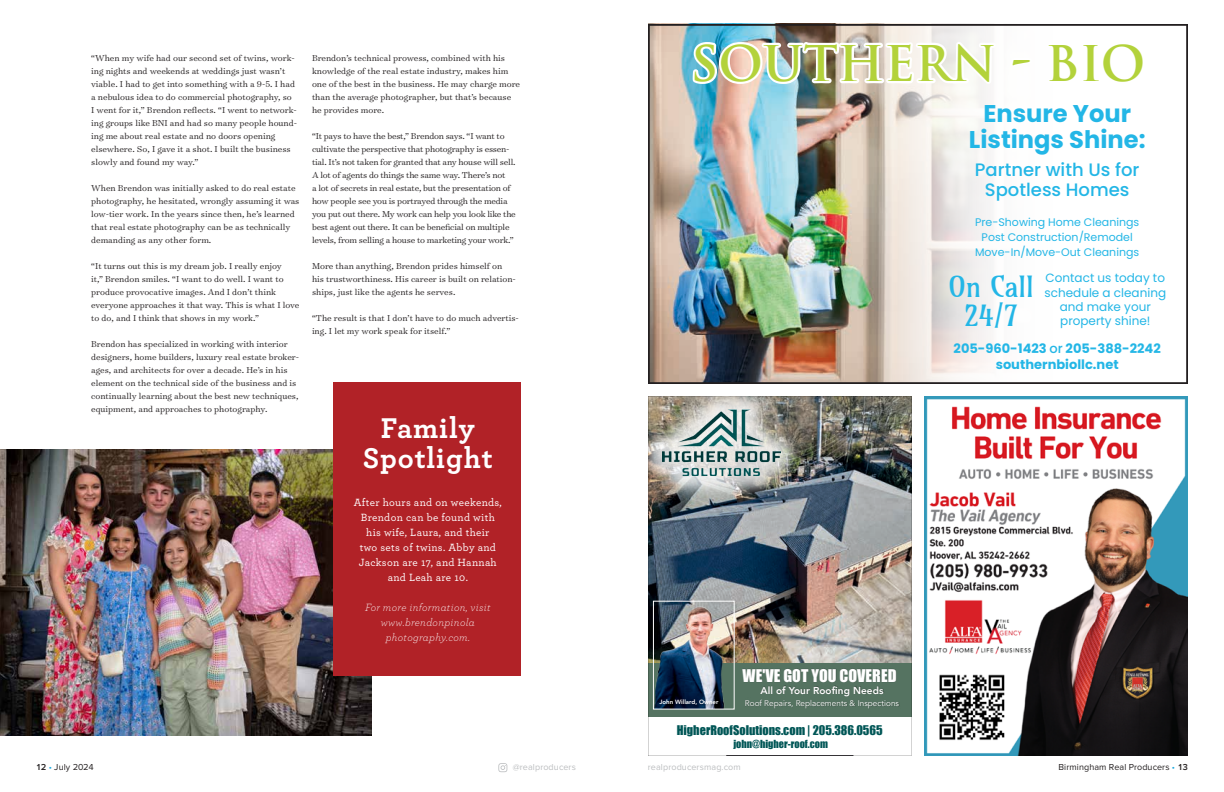
<style>
.page{position:relative;width:1224px;height:792px;background:#fff}
.page>*{position:absolute;margin:0;border:0;box-sizing:border-box;transform-origin:0 0}
.t1{font:700 48px "Trajan";color:#b3d23b}
.t2{font:700 30px/30px "Archer Pro";letter-spacing:.03em;color:#fff;text-align:center}
.t3{font:28px/28.8px "Amarante";color:#23b6e6;text-align:center}
.t4{font:700 24.2px/26px "Poppins";color:#23b6e6;text-align:center}
.t5{font:500 18px/20px "Poppins";color:#23b6e6;text-align:center}
.t6{font:16.1px "Impact";color:#fff}
.t7{font:700 13px/15.6px "Poppins";color:#23b6e6;text-align:center}
.t8{font:12.3px "Impact";color:#005656}
.t9{font:12px/14.4px "Poppins";color:#23b6e6;text-align:center}
.t10{font:500 11px/15px "Archer Pro";letter-spacing:.03em;color:#fff;text-align:center}
.t11{font:11px/15px "Poppins";color:#23b6e6;text-align:center}
.t12{font:italic 300 11px/15px "Archer Pro";letter-spacing:.03em;color:#fff;text-align:center}
.t13{font:10.2px "Impact";color:#005656}
.t14{font:800 10.1px "Avenir";color:#fff}
.t15{font:300 9.8px/13px "Surveyor Text";color:#231f20}
.t16{font:300 9.8px/13px "Surveyor Text";letter-spacing:-.02em;color:#231f20}
.t17{font:9px "Proxima Nova";letter-spacing:.01em;color:#231f20}
.t18{font:9px "Proxima Nova";letter-spacing:.01em;color:#bcbec0}
.t19{font:8.2px "Avenir";color:#fff}
.t20{font:800 6.2px "Avenir";color:#fff}
.s1{font-weight:500}
.s2{font-weight:600}
.s3{color:#19a8e0}
</style>
<div class="page">
<svg style="left:498px;top:763px;width:9px;height:9px"></svg>
<hr style="left:726px;top:756px;width:127px;height:1px;background:#19161b">
<img style="left:648px;top:396px;width:264px;height:360px">
<img style="left:648px;top:396px;width:159px;height:108px">
<img style="left:648px;top:396px;width:147px;height:95px">
<img style="left:662px;top:409px;width:118px;height:67px">
<img style="left:655px;top:603px;width:78px;height:105px">
<div style="left:653px;top:601px;width:82px;height:109px;border:1px solid #fff"></div>
<img style="left:657px;top:696px;width:67px;height:16px">
<img style="left:924px;top:396px;width:264px;height:360px">
<img style="left:0;top:449px;width:372px;height:287px">
<div style="left:334px;top:382px;width:187px;height:294px;background:#b12227"></div>
<img style="left:648px;top:24px;width:540px;height:360px">
<p class="t15" style="left:91px;top:51px;width:207px">“When my wife had our second set of twins, work&shy;ing nights and weekends at weddings just wasn’t viable. I had to get into something with a 9-5. I had a nebulous idea to do commercial photography, so I went for it,” Brendon reflects. “I went to network&shy;ing groups like BNI and had so many people hound&shy;ing me about real estate and no doors opening elsewhere. So, I gave it a shot. I built the business slowly and found my way.”</p>
<p class="t15" style="left:91px;top:181px;width:210px">When Brendon was initially asked to do real estate photography, he hesitated, wrongly assuming it was low-tier work. In the years since then, he’s learned that real estate photography can be as technically demanding as any other form.</p>
<p class="t15" style="left:91px;top:259px;width:210px">“It turns out this is my dream job. I really enjoy<br>it,” Brendon smiles. “I want to do well. I want to produce provocative images. And I don’t think everyone approaches it that way. This is what I love to do, and I think that shows in my work.”</p>
<p class="t15" style="left:91px;top:337px;width:210px">Brendon has specialized in working with interior designers, home builders, luxury real estate broker&shy;ages, and architects for over a decade. He’s in his element on the technical side of the business and is continually learning about the best new techniques, equipment, and approaches to photography.</p>
<p class="t15" style="left:312px;top:51px;width:210px">Brendon’s technical prowess, combined with his knowledge of the real estate industry, makes him one of the best in the business. He may charge more than the average photographer, but that’s because he provides more.</p>
<p class="t16" style="left:312px;top:129px;width:205px">“It pays to have the best,” Brendon says. “I want to cultivate the perspective that photography is essen&shy;tial. It’s not taken for granted that any house will sell.<br>A lot of agents do things the same way. There’s not<br>a lot of secrets in real estate, but the presentation of how people see you is portrayed through the media you put out there. My work can help you look like the best agent out there. It can be beneficial on multiple levels, from selling a house to marketing your work.”</p>
<p class="t15" style="left:312px;top:259px;width:205px">More than anything, Brendon prides himself on his trustworthiness. His career is built on relation&shy;ships, just like the agents he serves.</p>
<p class="t15" style="left:312px;top:311px;width:208px">“The result is that I don’t have to do much advertis&shy;ing. I let my work speak for itself.”</p>
<h2 class="t2" style="left:363px;top:411px;width:132px">Family<br>Spotlight</h2>
<p class="t10" style="left:354px;top:494px;width:149px">After hours and on weekends,<br>Brendon can be found with his wife, Laura, and their<br>two sets of twins. Abby and<br>Jackson are 17, and Hannah and Leah are 10.</p>
<p class="t12" style="left:365px;top:599px;width:127px">For more information, visit www.brendonpinola photography.com.</p>
<h1 class="t1" style="left:691px;top:34px;width:456px">SOUTHERN - BIO</h1>
<h3 class="t4" style="left:969px;top:100px;width:178px">Ensure Your<br>Listings Shine:</h3>
<h3 class="t5" style="left:975px;top:160px;width:166px">Partner with Us for<br>Spotless Homes</h3>
<p class="t11" style="left:975px;top:214px;width:166px">Pre-Showing Home Cleanings<br>Post Construction/Remodel<br>Move-In/Move-Out Cleanings</p>
<h3 class="t3" style="left:948px;top:272px;width:87px">On Call<br>24/7</h3>
<p class="t9" style="left:1045px;top:271px;width:123px">Contact us today to schedule a cleaning and make your property shine!</p>
<h3 class="t7" style="left:954px;top:341px;width:209px">205-960-1423 <span class="s1">or</span> 205-388-2242 southernbiollc.net</h3>
<h3 class="t6" style="left:743px;top:663px;width:155px">WE'VE GOT YOU COVERED</h3>
<p class="t14" style="left:760px;top:681px;width:125px">All of Your Roofing Needs</p>
<p class="t20" style="left:659px;top:696px;width:61px">John Willard, Owner</p>
<p class="t19" style="left:745px;top:698px;width:156px">Roof Repairs, Replacements &amp; Inspections</p>
<p class="t8" style="left:677px;top:721px;width:207px">HigherRoofSolutions.com | 205.386.0565</p>
<p class="t13" style="left:733px;top:736px;width:96px">john@higher-roof.com</p>
<p class="t17" style="left:36px;top:762px;width:59px"><span class="s2">12</span> <span class="s3">•</span> July 2024</p>
<p class="t18" style="left:513px;top:762px;width:65px">@realproducers</p>
<p class="t18" style="left:648px;top:762px;width:94px">realproducersmag.com</p>
<p class="t17" style="left:1059px;top:762px;width:131px">Birmingham Real Producers <span class="s3">•</span> <span class="s2">13</span></p>
</div>
